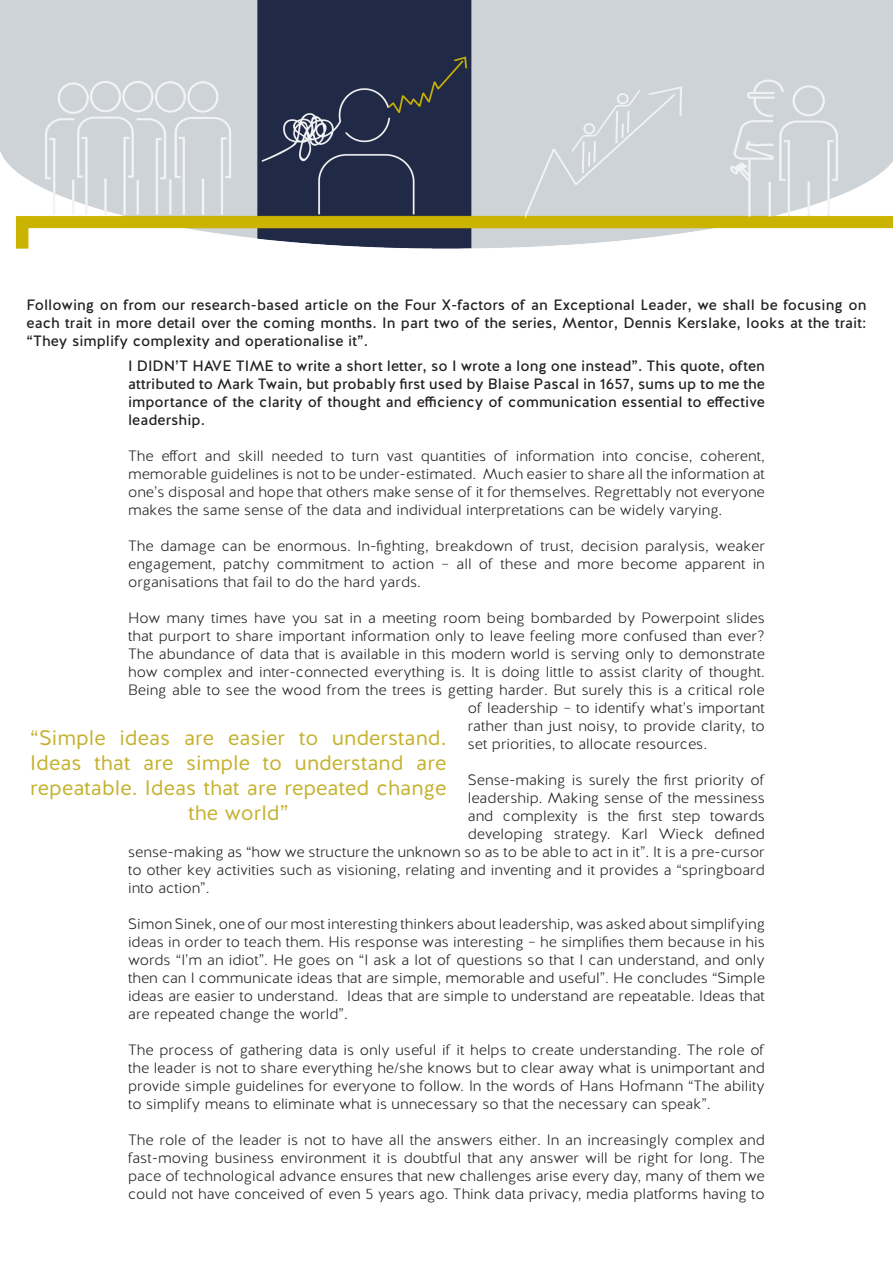
<style>
.page{position:relative;width:893px;height:1263px;background:#fff}
.page>*{position:absolute;margin:0;border:0;box-sizing:border-box;transform-origin:0 0}
.t1{font:21px/25.2px "Halis R";color:#c5b22e;text-align:center}
.t2{font:300 15px/18px "Halis R";color:#231f20;text-align:justify}
.t3{font:15px/18px "Halis R";color:#231f20;text-align:justify}
</style>
<div class="page">
<img style="left:0;top:0;width:893px;height:249px">
<p class="t3" style="left:27px;top:296px;width:841px">Following on from our research-based article on the Four X-factors of an Exceptional Leader, we shall be focusing on each trait in more detail over the coming months. In part two of the series, Mentor, Dennis Kerslake, looks at the trait: “They simplify complexity and operationalise it”.</p>
<p class="t3" style="left:128px;top:357px;width:638px">I DIDN’T HAVE TIME to write a short letter, so I wrote a long one instead”. This quote, often attributed to Mark Twain, but probably first used by Blaise Pascal in 1657, sums up to me the importance of the clarity of thought and efficiency of communication essential to effective leadership.</p>
<p class="t2" style="left:128px;top:448px;width:638px">The effort and skill needed to turn vast quantities of information into concise, coherent, memorable guidelines is not to be under-estimated. Much easier to share all the information at one’s disposal and hope that others make sense of it for themselves. Regrettably not everyone makes the same sense of the data and individual interpretations can be widely varying.</p>
<p class="t2" style="left:128px;top:538px;width:638px">The damage can be enormous. In-fighting, breakdown of trust, decision paralysis, weaker engagement, patchy commitment to action – all of these and more become apparent in organisations that fail to do the hard yards.</p>
<p class="t2" style="left:128px;top:610px;width:638px">How many times have you sat in a meeting room being bombarded by Powerpoint slides</p>
<p class="t2" style="left:128px;top:628px;width:638px">that purport to share important information only to leave feeling more confused than ever?</p>
<p class="t2" style="left:128px;top:646px;width:638px">The abundance of data that is available in this modern world is serving only to demonstrate</p>
<p class="t2" style="left:128px;top:664px;width:638px">how complex and inter-connected everything is. It is doing little to assist clarity of thought.</p>
<p class="t2" style="left:128px;top:682px;width:638px">Being able to see the wood from the trees is getting harder. But surely this is a critical role</p>
<p class="t2" style="left:468px;top:700px;width:299px">of leadership – to identify what’s important</p>
<p class="t2" style="left:468px;top:718px;width:299px">rather than just noisy, to provide clarity, to</p>
<p class="t2" style="left:468px;top:736px;width:241px">set priorities, to allocate resources.</p>
<p class="t2" style="left:468px;top:772px;width:299px">Sense-making is surely the first priority of</p>
<p class="t2" style="left:468px;top:790px;width:299px">leadership. Making sense of the messiness</p>
<p class="t2" style="left:468px;top:808px;width:299px">and complexity is the first step towards</p>
<p class="t2" style="left:468px;top:826px;width:299px">developing strategy. Karl Wieck defined</p>
<p class="t2" style="left:128px;top:844px;width:638px">sense-making as “how we structure the unknown so as to be able to act in it”. It is a pre-cursor</p>
<p class="t2" style="left:128px;top:862px;width:638px">to other key activities such as visioning, relating and inventing and it provides a “springboard</p>
<p class="t2" style="left:128px;top:880px;width:83px">into action”.</p>
<p class="t2" style="left:128px;top:916px;width:638px">Simon Sinek, one of our most interesting thinkers about leadership, was asked about simplifying ideas in order to teach them. His response was interesting – he simplifies them because in his words “I’m an idiot”. He goes on “I ask a lot of questions so that I can understand, and only then can I communicate ideas that are simple, memorable and useful”. He concludes “Simple ideas are easier to understand. Ideas that are simple to understand are repeatable. Ideas that are repeated change the world”.</p>
<p class="t2" style="left:128px;top:1042px;width:638px">The process of gathering data is only useful if it helps to create understanding. The role of the leader is not to share everything he/she knows but to clear away what is unimportant and provide simple guidelines for everyone to follow. In the words of Hans Hofmann “The ability to simplify means to eliminate what is unnecessary so that the necessary can speak”.</p>
<p class="t2" style="left:128px;top:1132px;width:638px">The role of the leader is not to have all the answers either. In an increasingly complex and fast-moving business environment it is doubtful that any answer will be right for long. The pace of technological advance ensures that new challenges arise every day, many of them we could not have conceived of even 5 years ago. Think data privacy, media platforms having to</p>
<p class="t1" style="left:30px;top:725px;width:418px">“Simple ideas are easier to understand.<br>Ideas that are simple to understand are repeatable. Ideas that are repeated change the world”</p>
</div>
